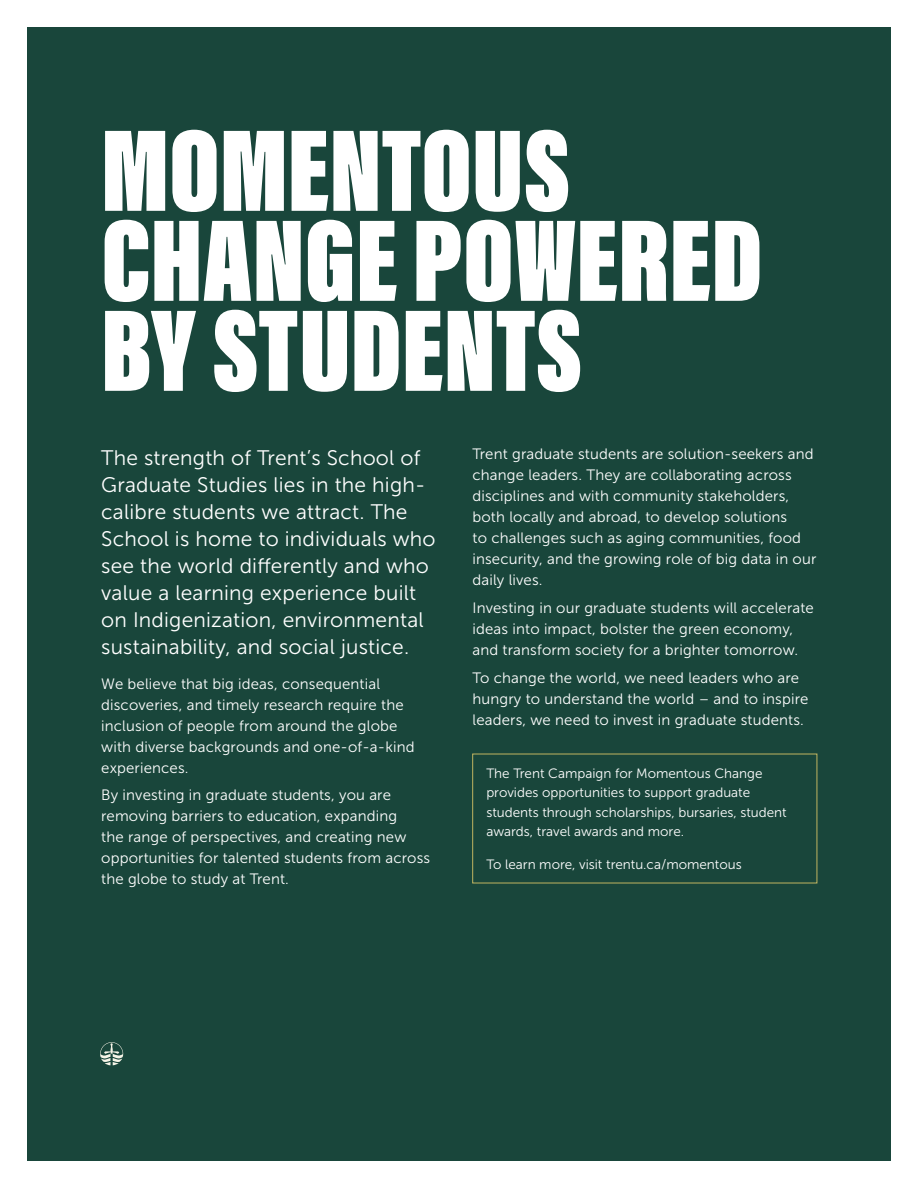
<style>
.page{position:relative;width:918px;height:1188px;background:#fff}
.page>*{position:absolute;margin:0;border:0;box-sizing:border-box;transform-origin:0 0}
.t1{font:120px/90px "Acumin Variable Concept";color:#fff}
.t2{font:21px/27px "Museo Sans 300";letter-spacing:.01em;color:#fff}
.t3{font:15px/21px "Museo Sans 300";letter-spacing:.01em;color:#fff}
.t4{font:13.5px/19.5px "Museo Sans 300";color:#fff}
</style>
<div class="page">
<div style="left:27px;top:27px;width:864px;height:1134px;background:#19463b"></div>
<svg style="left:100px;top:1042px;width:23px;height:23px"></svg>
<p class="t1" style="left:101px;top:119px;width:663px">MOMENTOUS<br>CHANGE POWERED<br>BY STUDENTS</p>
<p class="t2" style="left:101px;top:445px;width:336px">The strength of Trent’s School of Graduate Studies lies in the high&shy;calibre students we attract. The School is home to individuals who see the world differently and who value a learning experience built on Indigenization, environmental sustainability, and social justice.</p>
<p class="t3" style="left:101px;top:673px;width:315px">We believe that big ideas, consequential discoveries, and timely research require the inclusion of people from around the globe with diverse backgrounds and one-of-a-kind experiences.</p>
<p class="t3" style="left:101px;top:785px;width:330px">By investing in graduate students, you are removing barriers to education, expanding<br>the range of perspectives, and creating new opportunities for talented students from across the globe to study at Trent.</p>
<p class="t3" style="left:472px;top:444px;width:345px">Trent graduate students are solution-seekers and change leaders. They are collaborating across disciplines and with community stakeholders, both locally and abroad, to develop solutions<br>to challenges such as aging communities, food insecurity, and the growing role of big data in our daily lives.</p>
<p class="t3" style="left:472px;top:597px;width:343px">Investing in our graduate students will accelerate ideas into impact, bolster the green economy, and transform society for a brighter tomorrow.</p>
<p class="t3" style="left:472px;top:667px;width:337px">To change the world, we need leaders who are hungry to understand the world – and to inspire leaders, we need to invest in graduate students.</p>
<p class="t4" style="left:486px;top:764px;width:302px">The Trent Campaign for Momentous Change provides opportunities to support graduate students through scholarships, bursaries, student awards, travel awards and more.</p>
<p class="t4" style="left:486px;top:855px;width:257px">To learn more, visit trentu.ca/momentous</p>
</div>
